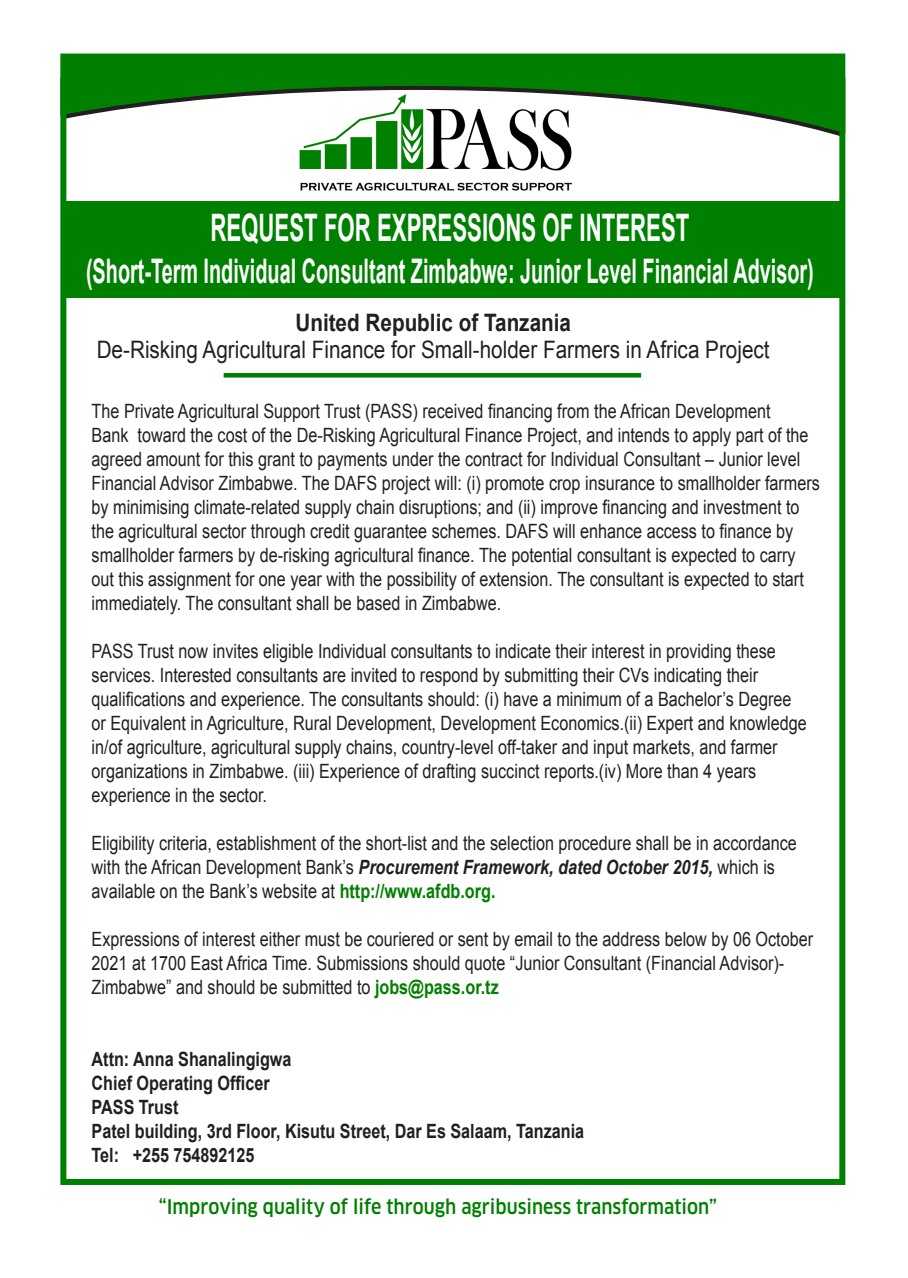
<style>
.page{position:relative;width:908px;height:1278px;background:#fff}
.page>*{position:absolute;margin:0;border:0;box-sizing:border-box;transform-origin:0 0}
.t1{font:700 37.8px "Arial";color:#fff;scale:.59 1}
.t2{font:700 33.9px "Arial";color:#fff;scale:.59 1}
.t3{font:24px "Arial";color:#231f20;scale:.86 1}
.t4{font:700 24px "Arial";color:#231f20;scale:.86 1}
.t5{font:500 19.8px "Clan";color:#008001;scale:.9 1}
.t6{font:19.65px/24px "Arial";color:#231f20;scale:.82 1}
.t7{font:700 19.65px "Arial";color:#231f20;scale:.82 1}
.s1{font-weight:700;font-style:italic}
.s2{font-weight:700;color:#008001}
</style>
<div class="page">
<img style="left:299px;top:137px;width:273px;height:54px">
<svg style="left:336px;top:134px;width:502px;height:3px"></svg>
<div style="left:60px;top:77px;width:785px;height:1108px;border:6px solid #008001"></div>
<div style="left:61px;top:201px;width:781px;height:96px;background:#008001"></div>
<div style="left:224px;top:373px;width:417px;height:5px;background:#008001"></div>
<svg style="left:60px;top:54px;width:785px;height:80px;fill:#008001"></svg>
<p class="t1" style="left:210px;top:203px;width:813px">REQUEST FOR EXPRESSIONS OF INTEREST</p>
<p class="t2" style="left:86px;top:249px;width:1235px">(Short-Term Individual Consultant Zimbabwe: Junior Level Financial Advisor)</p>
<p class="t4" style="left:295px;top:307px;width:322px">United Republic of Tanzania</p>
<p class="t3" style="left:97px;top:334px;width:784px">De-Risking Agricultural Finance for Small-holder Farmers in Africa Project</p>
<p class="t6" style="left:92px;top:399px;width:890px">The Private Agricultural Support Trust (PASS) received financing from the African Development<br>Bank toward the cost of the De-Risking Agricultural Finance Project, and intends to apply part of the agreed amount for this grant to payments under the contract for Individual Consultant – Junior level Financial Advisor Zimbabwe. The DAFS project will: (i) promote crop insurance to smallholder farmers by minimising climate-related supply chain disruptions; and (ii) improve financing and investment to the agricultural sector through credit guarantee schemes. DAFS will enhance access to finance by smallholder farmers by de-risking agricultural finance. The potential consultant is expected to carry out this assignment for one year with the possibility of extension. The consultant is expected to start immediately. The consultant shall be based in Zimbabwe.</p>
<p class="t6" style="left:92px;top:639px;width:874px">PASS Trust now invites eligible Individual consultants to indicate their interest in providing these services. Interested consultants are invited to respond by submitting their CVs indicating their qualifications and experience. The consultants should: (i) have a minimum of a Bachelor’s Degree or Equivalent in Agriculture, Rural Development, Development Economics.(ii) Expert and knowledge in/of agriculture, agricultural supply chains, country-level off-taker and input markets, and farmer organizations in Zimbabwe. (iii) Experience of drafting succinct reports.(iv) More than 4 years experience in the sector.</p>
<p class="t6" style="left:92px;top:831px;width:862px">Eligibility criteria, establishment of the short-list and the selection procedure shall be in accordance with the African Development Bank’s <span class="s1">Procurement Framework, dated October 2015,</span> which is available on the Bank’s website at <span class="s2">http://www.afdb.org.</span></p>
<p class="t6" style="left:92px;top:927px;width:881px">Expressions of interest either must be couriered or sent by email to the address below by 06 October<br>2021 at 1700 East Africa Time. Submissions should quote “Junior Consultant (Financial Advisor)-<br>Zimbabwe” and should be submitted to <span class="s2">jobs@pass.or.tz</span></p>
<p class="t7" style="left:92px;top:1046px;width:245px">Attn: Anna Shanalingigwa</p>
<p class="t7" style="left:92px;top:1070px;width:219px">Chief Operating Officer</p>
<p class="t7" style="left:92px;top:1094px;width:108px">PASS Trust</p>
<p class="t7" style="left:92px;top:1118px;width:602px">Patel building, 3rd Floor, Kisutu Street, Dar Es Salaam, Tanzania</p>
<p class="t7" style="left:92px;top:1142px;width:200px">Tel: +255 754892125</p>
<p class="t5" style="left:159px;top:1195px;width:622px">“Improving quality of life through agribusiness transformation”</p>
</div>
